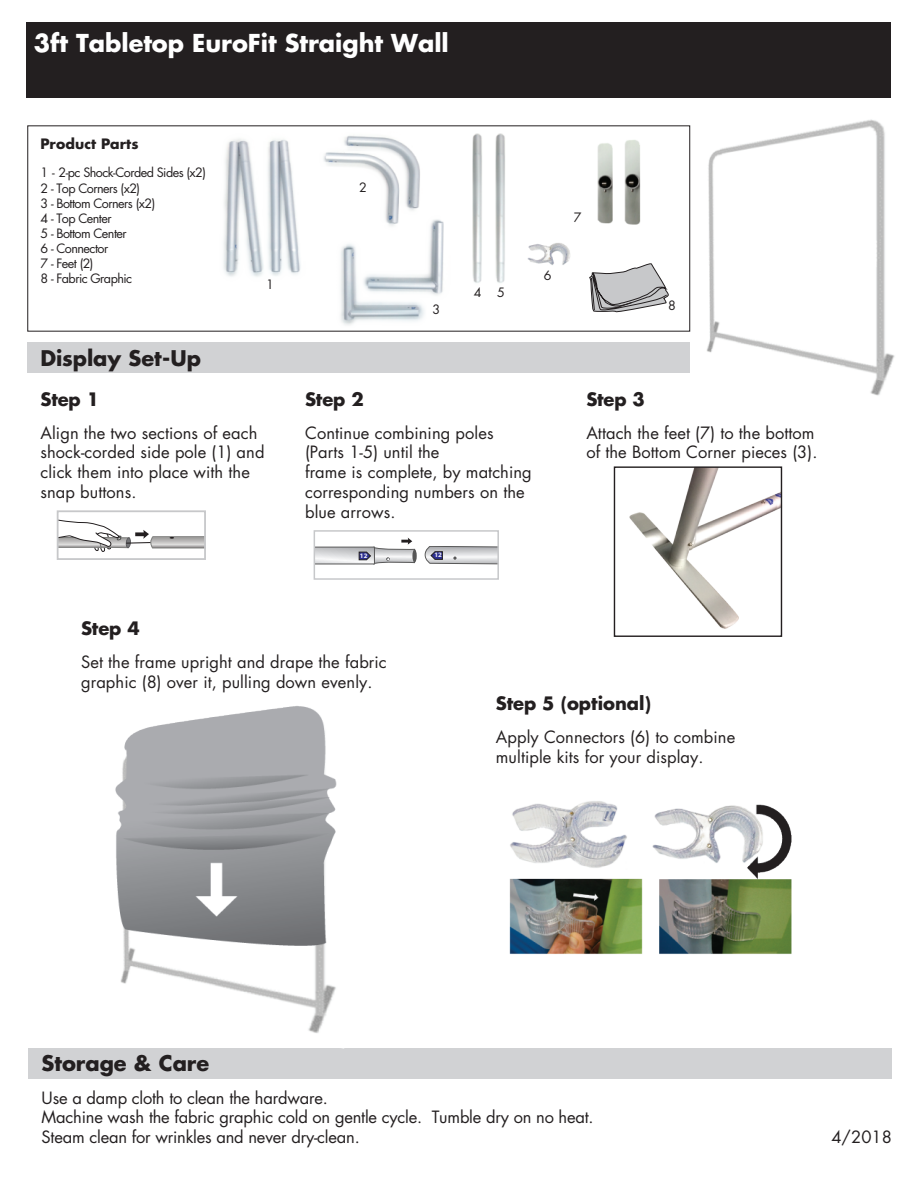
<style>
.page{position:relative;width:918px;height:1188px;background:#fff}
.page>*{position:absolute;margin:0;border:0;box-sizing:border-box;transform-origin:0 0}
.t1{font:700 24px "Futura";color:#fff}
.t2{font:700 21px "Futura";letter-spacing:-.005em;color:#231f20}
.t3{font:700 18px "Futura";letter-spacing:-.005em;color:#231f20}
.t4{font:16.5px/19.8px "Futura";letter-spacing:.005em;color:#231f20}
.t5{font:700 13.95px "Futura";letter-spacing:.005em;color:#231f20}
.t6{font:12.6px/15.1px "Futura";letter-spacing:-.045em;color:#231f20}
.t7{font:700 6.75px "Myriad Pro";color:#f2f3f4}
</style>
<div class="page">
<img style="left:707px;top:119px;width:188px;height:277px">
<div style="left:27px;top:22px;width:864px;height:75px;background:#231f20"></div>
<div style="left:27px;top:342px;width:663px;height:31px;background:#d1d2d4"></div>
<div style="left:28px;top:1048px;width:864px;height:30px;background:#d1d2d4"></div>
<img style="left:320px;top:97px;width:134px;height:228px">
<img style="left:223px;top:132px;width:114px;height:152px">
<svg style="left:589px;top:263px;width:80px;height:50px"></svg>
<img style="left:472px;top:133px;width:33px;height:150px">
<svg style="left:412px;top:549px;width:5px;height:14px"></svg>
<svg style="left:317px;top:538px;width:98px;height:27px"></svg>
<svg style="left:425px;top:546px;width:54px;height:19px"></svg>
<div style="left:314px;top:530px;width:185px;height:50px;border:2px solid #c7c8ca"></div>
<svg style="left:60px;top:520px;width:143px;height:32px"></svg>
<div style="left:57px;top:510px;width:149px;height:50px;border:2px solid #c7c8ca"></div>
<img style="left:509px;top:801px;width:283px;height:153px">
<img style="left:527px;top:243px;width:43px;height:22px">
<img style="left:597px;top:140px;width:44px;height:85px">
<img style="left:479px;top:466px;width:304px;height:171px">
<div style="left:614px;top:466px;width:168px;height:171px;border:1px solid #231f20"></div>
<img style="left:115px;top:706px;width:222px;height:327px">
<h1 class="t1" style="left:34px;top:27px;width:417px">3ft Tabletop EuroFit Straight Wall</h1>
<p class="t5" style="left:40px;top:135px;width:100px">Product Parts</p>
<p class="t6" style="left:40px;top:165px;width:167px">1 - 2-pc Shock-Corded Sides (x2)<br>2 - Top Corners (x2)<br>3 - Bottom Corners (x2)<br>4 - Top Center<br>5 - Bottom Center<br>6 - Connector<br>7 - Feet (2)<br>8 - Fabric Graphic</p>
<p class="t2" style="left:40px;top:344px;width:162px">Display Set-Up</p>
<p class="t6" style="left:266px;top:276px;width:9px">1</p>
<p class="t3" style="left:40px;top:386px;width:60px">Step 1</p>
<p class="t4" style="left:40px;top:422px;width:226px">Align the two sections of each shock-corded side pole (1) and click them into place with the snap buttons.</p>
<p class="t6" style="left:359px;top:180px;width:9px">2</p>
<p class="t6" style="left:433px;top:302px;width:9px">3</p>
<p class="t6" style="left:474px;top:284px;width:32px">4 5</p>
<p class="t6" style="left:544px;top:268px;width:9px">6</p>
<p class="t6" style="left:574px;top:209px;width:9px">7</p>
<p class="t6" style="left:668px;top:298px;width:9px">8</p>
<p class="t3" style="left:305px;top:386px;width:60px">Step 2</p>
<p class="t4" style="left:305px;top:422px;width:228px">Continue combining poles (Parts 1-5) until the<br>frame is complete, by matching corresponding numbers on the blue arrows.</p>
<p class="t7" style="left:360px;top:551px;width:9px">12</p>
<p class="t7" style="left:434px;top:551px;width:9px">12</p>
<p class="t3" style="left:586px;top:386px;width:60px">Step 3</p>
<p class="t4" style="left:586px;top:422px;width:233px">Attach the feet (7) to the bottom of the Bottom Corner pieces (3).</p>
<p class="t3" style="left:81px;top:616px;width:60px">Step 4</p>
<p class="t4" style="left:81px;top:652px;width:307px">Set the frame upright and drape the fabric graphic (8) over it, pulling down evenly.</p>
<p class="t3" style="left:496px;top:691px;width:157px">Step 5 (optional)</p>
<p class="t4" style="left:496px;top:727px;width:241px">Apply Connectors (6) to combine multiple kits for your display.</p>
<p class="t2" style="left:42px;top:1049px;width:169px">Storage &amp; Care</p>
<p class="t4" style="left:42px;top:1087px;width:554px">Use a damp cloth to clean the hardware.<br>Machine wash the fabric graphic cold on gentle cycle. Tumble dry on no heat.<br>Steam clean for wrinkles and never dry-clean.</p>
<p class="t4" style="left:831px;top:1127px;width:62px">4/2018</p>
</div>
